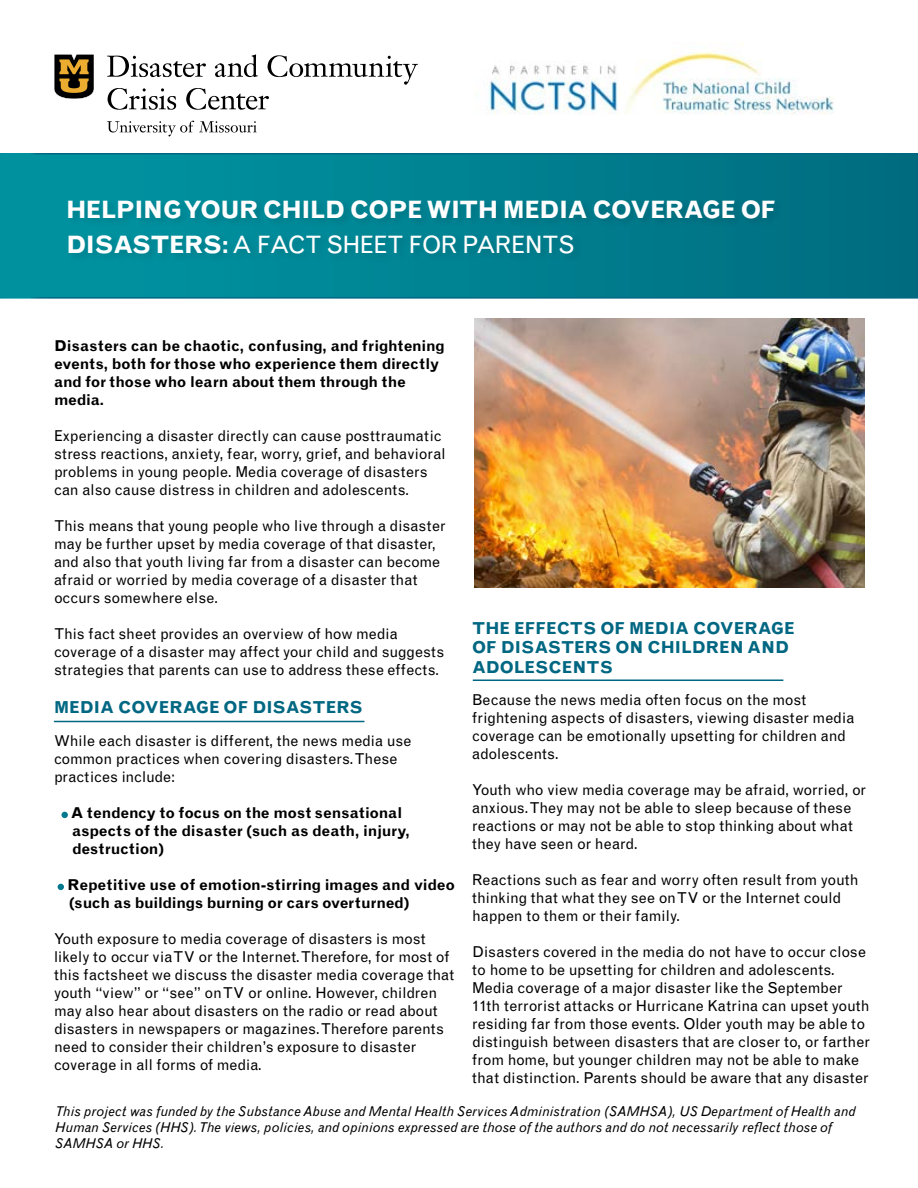
<style>
.page{position:relative;width:918px;height:1188px;background:#fff}
.page>*{position:absolute;margin:0;border:0;box-sizing:border-box;transform-origin:0 0}
.t1{font:700 24px/34.5px "Grotesque MT Std";letter-spacing:-.025em;color:#fff}
.t2{font:700 16.5px/19.8px "Grotesque MT Std";color:#006782}
.t3{font:15px/18px "Grotesque MT Std";color:#000}
.t4{font:700 15px/18px "Grotesque MT Std";letter-spacing:-.015em;color:#000}
.t5{font:italic 13.5px/16.2px "Grotesque MT Std";color:#000}
.s1{font-weight:400}
</style>
<div class="page">
<div style="left:61px;top:812px;width:7px;height:6px;background:#00798f;border-radius:50%"></div>
<svg style="left:58px;top:884px;width:6px;height:6px"></svg>
<svg style="left:0;top:153px;width:918px;height:146px;background:#018090"></svg>
<div style="left:67px;top:197px;width:718px;height:66px;background:#000;opacity:.12"></div>
<img style="left:475px;top:318px;width:390px;height:270px">
<hr style="left:54px;top:721px;width:310px;height:1px;background:#006782">
<hr style="left:473px;top:680px;width:310px;height:1px;background:#006782">
<img style="left:489px;top:42px;width:345px;height:72px">
<svg style="left:54px;top:54px;width:40px;height:45px;background:#624d25"></svg>
<svg style="left:107px;top:54px;width:311px;height:56px"></svg>
<svg style="left:107px;top:121px;width:150px;height:15px"></svg>
<h1 class="t1" style="left:66px;top:193px;width:712px">HELPING YOUR CHILD COPE WITH MEDIA COVERAGE OF<br>DISASTERS:<span class="s1">A FACT SHEET FOR PARENTS</span></h1>
<p class="t4" style="left:54px;top:337px;width:392px">Disasters can be chaotic, confusing, and frightening events, both for those who experience them directly and for those who learn about them through the media.</p>
<p class="t3" style="left:54px;top:427px;width:393px">Experiencing a disaster directly can cause posttraumatic stress reactions, anxiety, fear, worry, grief, and behavioral problems in young people. Media coverage of disasters can also cause distress in children and adolescents.</p>
<p class="t3" style="left:54px;top:517px;width:393px">This means that young people who live through a disaster may be further upset by media coverage of that disaster, and also that youth living far from a disaster can become afraid or worried by media coverage of a disaster that occurs somewhere else.</p>
<p class="t3" style="left:54px;top:625px;width:392px">This fact sheet provides an overview of how media coverage of a disaster may affect your child and suggests strategies that parents can use to address these effects.</p>
<p class="t2" style="left:54px;top:698px;width:310px">MEDIA COVERAGE OF DISASTERS</p>
<p class="t3" style="left:54px;top:732px;width:359px">While each disaster is different, the news media use common practices when covering disasters. These practices include:</p>
<p class="t4" style="left:71px;top:804px;width:340px">A tendency to focus on the most sensational aspects of the disaster (such as death, injury, destruction)</p>
<p class="t4" style="left:68px;top:876px;width:389px">Repetitive use of emotion-stirring images and video (such as buildings burning or cars overturned)</p>
<p class="t3" style="left:54px;top:930px;width:402px">Youth exposure to media coverage of disasters is most likely to occur via TV or the Internet. Therefore, for most of this factsheet we discuss the disaster media coverage that youth “view” or “see” on TV or online. However, children may also hear about disasters on the radio or read about disasters in newspapers or magazines. Therefore parents need to consider their children’s exposure to disaster coverage in all forms of media.</p>
<p class="t2" style="left:472px;top:618px;width:324px">THE EFFECTS OF MEDIA COVERAGE<br>OF DISASTERS ON CHILDREN AND<br>ADOLESCENTS</p>
<p class="t3" style="left:472px;top:691px;width:384px">Because the news media often focus on the most frightening aspects of disasters, viewing disaster media coverage can be emotionally upsetting for children and adolescents.</p>
<p class="t3" style="left:472px;top:781px;width:396px">Youth who view media coverage may be afraid, worried, or anxious. They may not be able to sleep because of these reactions or may not be able to stop thinking about what they have seen or heard.</p>
<p class="t3" style="left:472px;top:871px;width:388px">Reactions such as fear and worry often result from youth thinking that what they see on TV or the Internet could happen to them or their family.</p>
<p class="t3" style="left:472px;top:943px;width:399px">Disasters covered in the media do not have to occur close to home to be upsetting for children and adolescents.<br>Media coverage of a major disaster like the September 11th terrorist attacks or Hurricane Katrina can upset youth residing far from those events. Older youth may be able to distinguish between disasters that are closer to, or farther from home, but younger children may not be able to make that distinction. Parents should be aware that any disaster</p>
<p class="t5" style="left:55px;top:1103px;width:802px">This project was funded by the Substance Abuse and Mental Health Services Administration (SAMHSA), US Department of Health and<br>Human Services (HHS). The views, policies, and opinions expressed are those of the authors and do not necessarily reflect those of<br>SAMHSA or HHS.</p>
</div>
